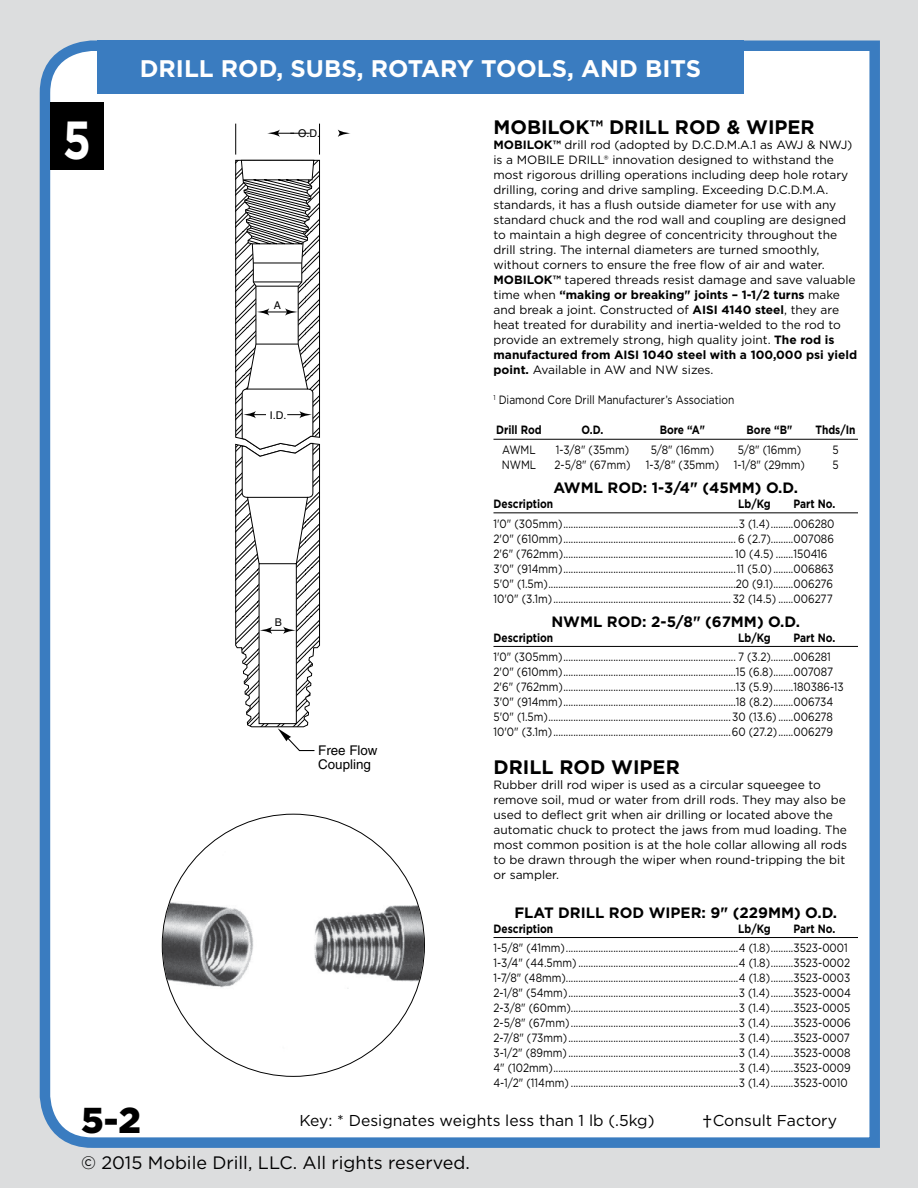
<style>
.page{position:relative;width:918px;height:1188px;background:#dcddde}
.page>*{position:absolute;margin:0;border:0;box-sizing:border-box;transform-origin:0 0}
.t1{font:700 53.55px "Gotham";color:#fff;scale:.84 1}
.t2{font:900 36px "Gotham";color:#000}
.t3{font:27px "Gotham";color:#000}
.t4{font:700 24px "Gotham";color:#fff}
.t5{font:700 19.5px "Gotham";color:#000}
.t6{font:18px "Gotham";color:#000}
.t7{font:15.75px "Gotham";color:#000}
.t8{font:700 15px "Gotham";color:#000}
.t9{font:13.35px/14.2px "Helvetica";color:#000}
.t10{font:12px/15px "Gotham";color:#000;scale:.85 1}
.t11{font:12px/15px "Gotham";color:#000}
.t12{font:700 12px "Gotham";color:#000;scale:.85 1}
.t13{font:10.65px "Helvetica";color:#000}
.s1{font-weight:700}
</style>
<div class="page">
<div style="left:39px;top:40px;width:841px;height:1108px;background:#fff"></div>
<div style="left:97px;top:40px;width:647px;height:54px;background:#3a7cc0"></div>
<div style="left:50px;top:102px;width:54px;height:68px;background:#000"></div>
<hr style="left:494px;top:439px;width:364px;height:1px;background:#000">
<hr style="left:494px;top:512px;width:364px;height:1px;background:#000">
<hr style="left:494px;top:646px;width:364px;height:1px;background:#000">
<hr style="left:494px;top:937px;width:364px;height:1px;background:#000">
<svg style="left:162px;top:814px;width:263px;height:263px;background:#e3e4e4"></svg>
<svg style="left:338px;top:130px;width:13px;height:7px"></svg>
<svg style="left:267px;top:130px;width:43px;height:7px"></svg>
<hr style="left:319px;top:124px;width:1px;height:31px;background:#000">
<hr style="left:235px;top:124px;width:1px;height:31px;background:#000">
<svg style="left:235px;top:160px;width:85px;height:592px;background:#d1d1d1"></svg>
<h1 class="t1" style="left:63px;top:105px;width:35px">5</h1>
<h3 class="t4" style="left:140px;top:52px;width:563px">DRILL ROD, SUBS, ROTARY TOOLS, AND BITS</h3>
<p class="t13" style="left:298px;top:128px;width:23px">O.D.</p>
<p class="t13" style="left:274px;top:299px;width:9px">A</p>
<p class="t13" style="left:270px;top:409px;width:18px">I.D.</p>
<p class="t13" style="left:275px;top:616px;width:9px">B</p>
<p class="t9" style="left:318px;top:743px;width:61px">Free Flow<br>Coupling</p>
<h3 class="t5" style="left:494px;top:115px;width:323px">MOBILOK™ DRILL ROD &amp; WIPER</h3>
<p class="t11" style="left:494px;top:137px;width:365px"><span class="s1">MOBILOK™</span> drill rod (adopted by D.C.D.M.A.1 as AWJ &amp; NWJ) is a MOBILE DRILL® innovation designed to withstand the most rigorous drilling operations including deep hole rotary drilling, coring and drive sampling. Exceeding D.C.D.M.A. standards, it has a flush outside diameter for use with any standard chuck and the rod wall and coupling are designed to maintain a high degree of concentricity throughout the drill string. The internal diameters are turned smoothly, without corners to ensure the free flow of air and water.<br><span class="s1">MOBILOK™</span> tapered threads resist damage and save valuable time when <span class="s1">“making or breaking" joints – 1-1/2 turns</span> make and break a joint. Constructed of <span class="s1">AISI 4140 steel</span>, they are heat treated for durability and inertia-welded to the rod to provide an extremely strong, high quality joint. <span class="s1">The rod is manufactured from AISI 1040 steel with a 100,000 psi yield point.</span> Available in AW and NW sizes.</p>
<p class="t10" style="left:494px;top:392px;width:285px"><sup>1</sup> Diamond Core Drill Manufacturer’s Association</p>
<p class="t12" style="left:496px;top:422px;width:55px">Drill Rod</p>
<p class="t12" style="left:582px;top:422px;width:27px">O.D.</p>
<p class="t12" style="left:660px;top:422px;width:55px">Bore “A"</p>
<p class="t12" style="left:747px;top:422px;width:55px">Bore “B"</p>
<p class="t12" style="left:815px;top:422px;width:49px">Thds/In</p>
<p class="t10" style="left:502px;top:442px;width:41px">AWML</p>
<p class="t10" style="left:556px;top:442px;width:88px">1-3/8" (35mm)</p>
<p class="t10" style="left:651px;top:442px;width:76px">5/8" (16mm)</p>
<p class="t10" style="left:738px;top:442px;width:76px">5/8" (16mm)</p>
<p class="t10" style="left:832px;top:442px;width:9px">5</p>
<p class="t10" style="left:502px;top:457px;width:42px">NWML</p>
<p class="t10" style="left:555px;top:457px;width:91px">2-5/8" (67mm)</p>
<p class="t10" style="left:646px;top:457px;width:189px">1-3/8" (35mm) 1-1/8" (29mm)</p>
<p class="t10" style="left:832px;top:457px;width:9px">5</p>
<p class="t8" style="left:553px;top:478px;width:246px">AWML ROD: 1-3/4" (45MM) O.D.</p>
<p class="t12" style="left:494px;top:496px;width:72px">Description</p>
<p class="t12" style="left:738px;top:496px;width:40px">Lb/Kg</p>
<p class="t12" style="left:794px;top:496px;width:51px">Part No.</p>
<p class="t10" style="left:493px;top:516px;width:403px">1'0" (305mm)......................................................................3 (1.4).........006280<br>2'0" (610mm)..................................................................... 6 (2.7).........007086<br>2'6" (762mm).................................................................... 10 (4.5) .......150416<br>3'0" (914mm).....................................................................11 (5.0) ........006863<br>5'0" (1.5m)...........................................................................20 (9.1)........006276<br>10'0" (3.1m) ....................................................................... 32 (14.5) ......006277</p>
<p class="t8" style="left:551px;top:611px;width:250px">NWML ROD: 2-5/8" (67MM) O.D.</p>
<p class="t12" style="left:494px;top:629px;width:72px">Description</p>
<p class="t12" style="left:738px;top:629px;width:40px">Lb/Kg</p>
<p class="t12" style="left:794px;top:629px;width:51px">Part No.</p>
<p class="t10" style="left:493px;top:649px;width:414px">1'0" (305mm)..................................................................... 7 (3.2).........006281<br>2'0" (610mm).....................................................................15 (6.8)........007087<br>2'6" (762mm).....................................................................13 (5.9)........180386-13<br>3'0" (914mm).....................................................................18 (8.2)........006734<br>5'0" (1.5m).........................................................................30 (13.6) ......006278<br>10'0" (3.1m) .......................................................................60 (27.2) ......006279</p>
<h3 class="t5" style="left:494px;top:754px;width:188px">DRILL ROD WIPER</h3>
<p class="t11" style="left:494px;top:777px;width:355px">Rubber drill rod wiper is used as a circular squeegee to remove soil, mud or water from drill rods. They may also be used to deflect grit when air drilling or located above the automatic chuck to protect the jaws from mud loading. The most common position is at the hole collar allowing all rods to be drawn through the wiper when round-tripping the bit or sampler.</p>
<p class="t8" style="left:514px;top:902px;width:324px">FLAT DRILL ROD WIPER: 9" (229MM) O.D.</p>
<p class="t12" style="left:494px;top:920px;width:72px">Description</p>
<p class="t12" style="left:738px;top:920px;width:40px">Lb/Kg</p>
<p class="t12" style="left:794px;top:920px;width:51px">Part No.</p>
<p class="t10" style="left:493px;top:940px;width:422px">1-5/8" (41mm).....................................................................4 (1.8).........3523-0001<br>1-3/4" (44.5mm) ................................................................4 (1.8).........3523-0002<br>1-7/8" (48mm).....................................................................4 (1.8).........3523-0003<br>2-1/8" (54mm)....................................................................3 (1.4).........3523-0004<br>2-3/8" (60mm)...................................................................3 (1.4).........3523-0005<br>2-5/8" (67mm) ...................................................................3 (1.4).........3523-0006<br>2-7/8" (73mm)....................................................................3 (1.4).........3523-0007<br>3-1/2" (89mm) ....................................................................3 (1.4).........3523-0008<br>4" (102mm)..........................................................................3 (1.4).........3523-0009<br>4-1/2" (114mm) ...................................................................3 (1.4).........3523-0010</p>
<h2 class="t2" style="left:81px;top:1096px;width:61px">5-2</h2>
<h3 class="t7" style="left:713px;top:1111px;width:126px">Consult Factory</h3>
<h3 class="t7" style="left:299px;top:1111px;width:357px">Key: * Designates weights less than 1 lb (.5kg)</h3>
<h3 class="t3" style="left:702px;top:1107px;width:13px">†</h3>
<h3 class="t6" style="left:81px;top:1151px;width:390px">© 2015 Mobile Drill, LLC. All rights reserved.</h3>
</div>
